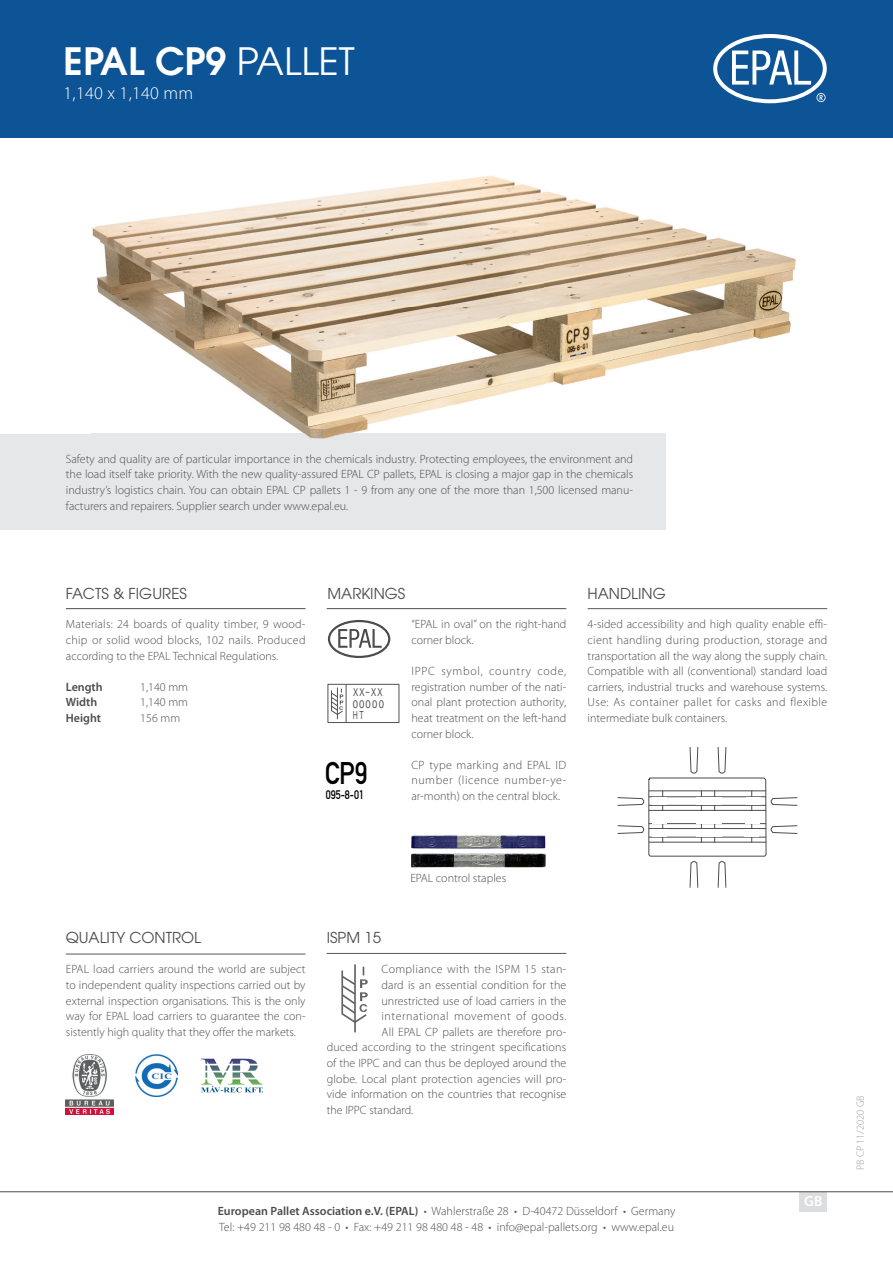
<style>
.page{position:relative;width:893px;height:1263px;background:#fff}
.page>*{position:absolute;margin:0;border:0;box-sizing:border-box;transform-origin:0 0}
.t1{font:600 37.5px "ITC Avant Garde W1 G";color:#fff}
.t2{font:30.9px "DIN Mittelschrift Alternate";color:#000001;scale:.85 1}
.t3{font:300 18px "Myriad Pro";letter-spacing:.015em;color:#fff}
.t4{font:15px "ITC Avant Garde W1 G";color:#4b4c4d}
.t5{font:600 14.7px "Myriad Pro";color:#fff}
.t6{font:12.3px "DIN Mittelschrift Alternate";color:#000001;scale:.85 1}
.t7{font:300 12px/15.6px "Myriad Pro";color:#4b4c4d;text-align:justify}
.t8{font:300 12px "Myriad Pro";letter-spacing:.045em;color:#4b4c4d}
.t9{font:300 12px "Myriad Pro";letter-spacing:.03em;color:#4b4c4d}
.t10{font:600 12px "Myriad Pro";color:#4b4c4d}
.t11{font:11.1px "Arial";color:#4f5255;scale:.63 1}
.t12{font:10.8px "Arial";letter-spacing:.155em;color:#4f5255;scale:.9 1}
.t13{font:10.8px "Arial";letter-spacing:.155em;color:#4f5255;scale:.71 1}
.t14{font:300 10.5px "Myriad Pro";color:#9d9fa2}
.t15{font:10.35px "Arial";color:#4f5255;scale:.66 1}
.t16{font:700 4.95px "Arial";color:#4f5255;scale:1.16 1}
.s1{font-weight:400}
.s2{font-weight:600}
</style>
<div class="page">
<div style="left:800px;top:1192px;width:27px;height:19px;background:#dcdddf"></div>
<svg style="left:341px;top:964px;width:27px;height:68px"></svg>
<svg style="left:328px;top:620px;width:62px;height:38px"></svg>
<div style="left:328px;top:684px;width:71px;height:39px;border:1px solid #4f5255"></div>
<hr style="left:346px;top:684px;width:1px;height:38px;background:#4f5255">
<hr style="left:337px;top:687px;width:1px;height:32px;background:#4f5255">
<svg style="left:331px;top:689px;width:13px;height:26px"></svg>
<img style="left:411px;top:835px;width:135px;height:14px">
<img style="left:411px;top:854px;width:135px;height:13px">
<hr style="left:66px;top:608px;width:239px;height:1px;background:#4b4c4d">
<hr style="left:588px;top:608px;width:239px;height:1px;background:#57585a">
<hr style="left:327px;top:953px;width:239px;height:1px;background:#57585a">
<hr style="left:66px;top:954px;width:239px;height:1px;background:#57585a">
<hr style="left:327px;top:608px;width:239px;height:1px;background:#4b4c4d">
<div style="left:0;top:0;width:893px;height:137px;background:#0d5496"></div>
<svg style="left:713px;top:34px;width:114px;height:69px"></svg>
<div style="left:0;top:434px;width:666px;height:96px;background:#e6e7e9"></div>
<hr style="left:0;top:1191px;width:893px;height:1px;background:#4b4c4d">
<img style="left:66px;top:1055px;width:48px;height:59px">
<img style="left:135px;top:1055px;width:42px;height:41px">
<svg style="left:201px;top:1059px;width:62px;height:33px"></svg>
<svg style="left:617px;top:747px;width:181px;height:141px"></svg>
<hr style="left:649px;top:790px;width:117px;height:1px;background:#4b4c4d">
<hr style="left:649px;top:796px;width:117px;height:1px;background:#4b4c4d">
<hr style="left:649px;top:828px;width:117px;height:1px;background:#4b4c4d">
<hr style="left:701px;top:790px;width:1px;height:52px;background:#4b4c4d">
<hr style="left:714px;top:790px;width:1px;height:52px;background:#4b4c4d">
<hr style="left:662px;top:790px;width:1px;height:52px;background:#4b4c4d">
<hr style="left:751px;top:790px;width:1px;height:52px;background:#4b4c4d">
<hr style="left:649px;top:805px;width:117px;height:1px;background:#4b4c4d">
<hr style="left:649px;top:837px;width:117px;height:1px;background:#4b4c4d">
<hr style="left:649px;top:810px;width:117px;height:1px;background:#4b4c4d">
<hr style="left:649px;top:823px;width:117px;height:1px;background:#4b4c4d">
<hr style="left:649px;top:842px;width:117px;height:1px;background:#4b4c4d">
<div style="left:696px;top:829px;width:26px;height:8px;background:#fff"></div>
<div style="left:652px;top:829px;width:14px;height:8px;background:#fff"></div>
<div style="left:744px;top:829px;width:15px;height:8px;background:#fff"></div>
<div style="left:696px;top:811px;width:26px;height:12px;background:#fff"></div>
<div style="left:652px;top:811px;width:14px;height:12px;background:#fff"></div>
<div style="left:745px;top:811px;width:14px;height:12px;background:#fff"></div>
<div style="left:696px;top:797px;width:26px;height:8px;background:#fff"></div>
<div style="left:652px;top:797px;width:14px;height:8px;background:#fff"></div>
<div style="left:747px;top:797px;width:14px;height:8px;background:#fff"></div>
<img style="left:92px;top:176px;width:604px;height:131px">
<img style="left:696px;top:232px;width:100px;height:119px">
<img style="left:91px;top:307px;width:454px;height:127px">
<img style="left:545px;top:307px;width:152px;height:127px">
<img style="left:305px;top:434px;width:37px;height:5px">
<h1 class="t1" style="left:64px;top:37px;width:293px">EPAL CP9 <span class="s1">PALLET</span></h1>
<h3 class="t3" style="left:64px;top:82px;width:131px">1,140 x 1,140 mm</h3>
<p class="t7" style="left:66px;top:451px;width:569px">Safety and quality are of particular importance in the chemicals industry. Protecting employees, the environment and the load itself take priority. With the new quality-assured EPAL CP pallets, EPAL is closing a major gap in the chemicals industry’s logistics chain. You can obtain EPAL CP pallets 1 - 9 from any one of the more than 1,500 licensed manu&shy;facturers and repairers. Supplier search under www.epal.eu.</p>
<p class="t4" style="left:66px;top:584px;width:122px">FACTS &amp; FIGURES</p>
<p class="t4" style="left:588px;top:584px;width:80px">HANDLING</p>
<p class="t4" style="left:327px;top:584px;width:79px">MARKINGS</p>
<p class="t7" style="left:66px;top:616px;width:241px">Materials: 24 boards of quality timber, 9 wood&shy;chip or solid wood blocks, 102 nails. Produced according to the EPAL Technical Regulations.</p>
<p class="t10" style="left:66px;top:679px;width:38px">Length</p>
<p class="t7" style="left:140px;top:679px;width:49px">1,140 mm</p>
<p class="t10" style="left:66px;top:695px;width:33px">Width</p>
<p class="t7" style="left:140px;top:694px;width:49px">1,140 mm</p>
<p class="t10" style="left:66px;top:710px;width:37px">Height</p>
<p class="t7" style="left:140px;top:710px;width:41px">156 mm</p>
<p class="t16" style="left:339px;top:705px;width:5px">C</p>
<p class="t13" style="left:353px;top:686px;width:18px">XX</p>
<p class="t13" style="left:371px;top:686px;width:18px">XX</p>
<p class="t15" style="left:366px;top:685px;width:7px">–</p>
<p class="t12" style="left:353px;top:697px;width:36px">0 000</p>
<p class="t11" style="left:353px;top:708px;width:19px">HT</p>
<p class="t12" style="left:359px;top:697px;width:7px">0</p>
<h2 class="t2" style="left:325px;top:755px;width:52px">CP9</h2>
<p class="t6" style="left:326px;top:787px;width:47px">095-8-01</p>
<p class="t7" style="left:411px;top:616px;width:156px">“EPAL in oval” on the right-hand corner block.</p>
<p class="t7" style="left:411px;top:663px;width:156px">IPPC symbol, country code, registration number of the nati&shy;onal plant protection authority, heat treatment on the left-hand corner block.</p>
<p class="t7" style="left:411px;top:757px;width:156px">CP type marking and EPAL ID number (licence number-ye&shy;ar-month) on the central block.</p>
<p class="t7" style="left:588px;top:616px;width:241px">4-sided accessibility and high quality enable effi&shy;cient handling during production, storage and transportation all the way along the supply chain.<br>Compatible with all (conventional) standard load carriers, industrial trucks and warehouse systems.<br>Use: As container pallet for casks and flexible intermediate bulk containers.</p>
<p class="t4" style="left:66px;top:928px;width:137px">QUALITY CONTROL</p>
<p class="t7" style="left:66px;top:961px;width:241px">EPAL load carriers around the world are subject to independent quality inspections carried out by external inspection organisations. This is the only way for EPAL load carriers to guarantee the con&shy;sistently high quality that they offer the markets.</p>
<p class="t4" style="left:327px;top:928px;width:56px">ISPM 15</p>
<p class="t7" style="left:410px;top:870px;width:97px">EPAL control staples</p>
<p class="t9" style="left:382px;top:962px;width:186px">Compliance with the ISPM 15 stan-</p>
<p class="t7" style="left:382px;top:977px;width:186px">dard is an essential condition for the</p>
<p class="t7" style="left:382px;top:993px;width:186px">unrestricted use of load carriers in the</p>
<p class="t8" style="left:382px;top:1009px;width:186px">international movement of goods.</p>
<p class="t7" style="left:382px;top:1024px;width:186px">All EPAL CP pallets are therefore pro-</p>
<p class="t7" style="left:327px;top:1039px;width:241px">duced according to the stringent specifications</p>
<p class="t7" style="left:327px;top:1055px;width:241px">of the IPPC and can thus be deployed around the</p>
<p class="t7" style="left:327px;top:1071px;width:241px">globe. Local plant protection agencies will pro-</p>
<p class="t7" style="left:327px;top:1086px;width:241px">vide information on the countries that recognise</p>
<p class="t7" style="left:327px;top:1102px;width:88px">the IPPC standard.</p>
<p class="t7" style="left:218px;top:1203px;width:459px"><span class="s2">European Pallet Association e.V. (EPAL)</span> • Wahlerstraße 28 • D-40472 Düsseldorf • Germany<br>Tel: +49 211 98 480 48 - 0 • Fax: +49 211 98 480 48 - 48 • info@epal-pallets.org • www.epal.eu</p>
<p class="t5" style="left:804px;top:1192px;width:20px">GB</p>
<p class="t14" style="left:854px;top:1170px;width:77px;rotate:-90deg">PB CP 11/2020 GB</p>
</div>
